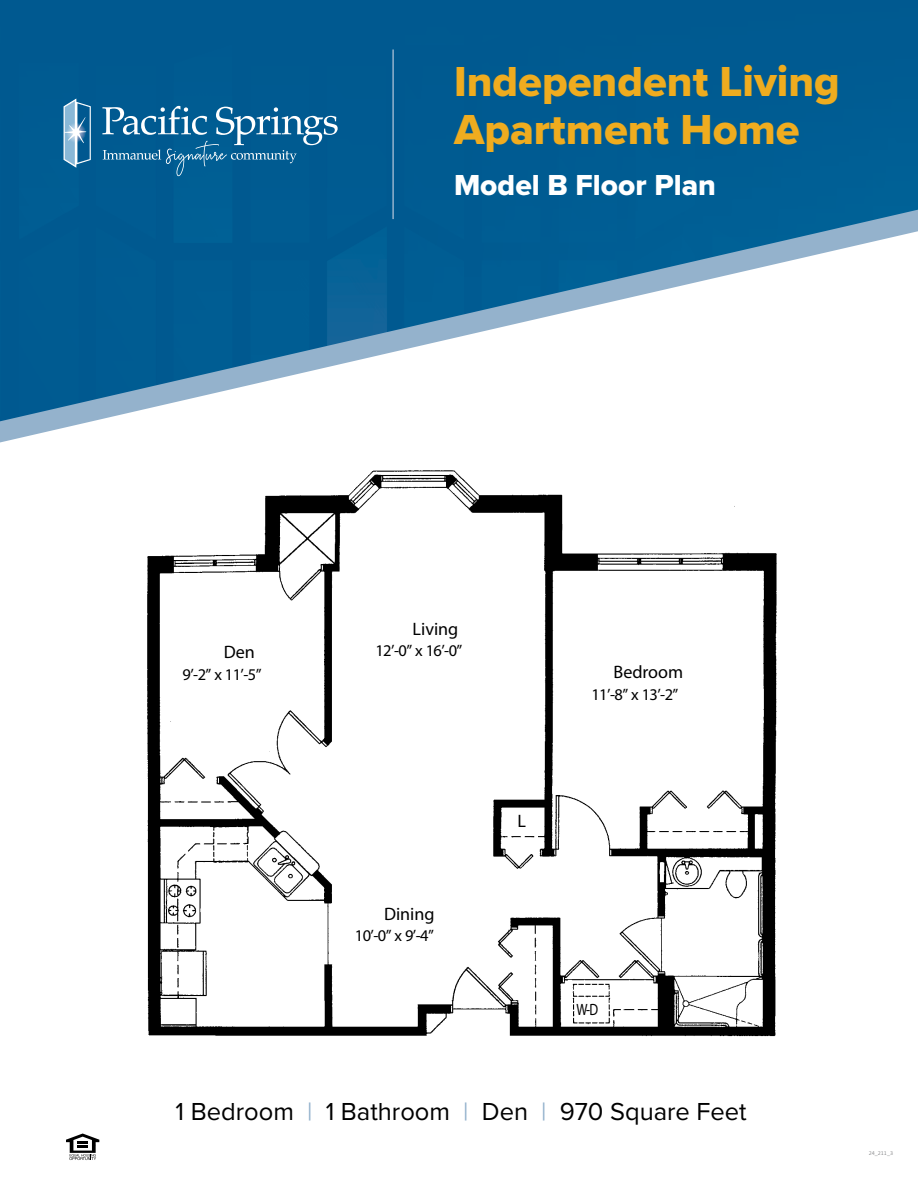
<style>
.page{position:relative;width:918px;height:1188px;background:#fff}
.page>*{position:absolute;margin:0;border:0;box-sizing:border-box;transform-origin:0 0}
.t1{font:43.5px/48px "Proxima Nova Extrabld";color:#efac1f}
.t2{font:30px "Proxima Nova Extrabld";color:#fff}
.t3{font:25.5px "Proxima Nova";color:#000}
.t4{font:18px "Myriad Pro";color:#000}
.t5{font:16.35px "Myriad Pro";letter-spacing:-.035em;color:#000}
.t6{font:16.35px "Myriad Pro";letter-spacing:-.035em;color:#000;scale:.8 1}
.t7{font:300 6px "Calibri";color:#6d6e71}
.s1{color:#94b2cc}
</style>
<div class="page">
<div style="left:0;top:0;width:918px;height:210px;background:#005a91"></div>
<svg style="left:0;top:210px;width:918px;height:232px"></svg>
<img style="left:147px;top:470px;width:630px;height:567px">
<svg style="left:66px;top:1134px;width:33px;height:26px"></svg>
<svg style="left:63px;top:98px;width:29px;height:70px;background:#6199bd"></svg>
<svg style="left:102px;top:106px;width:236px;height:70px;background:#2271a0"></svg>
<hr style="left:392px;top:50px;width:2px;height:169px;background:#94b2cc">
<h1 class="t1" style="left:454px;top:57px;width:387px">Independent Living<br>Apartment Home</h1>
<h2 class="t2" style="left:454px;top:162px;width:264px">Model B Floor Plan</h2>
<p class="t4" style="left:224px;top:641px;width:33px">Den</p>
<p class="t5" style="left:183px;top:664px;width:81px">9’-2” x 11’-5”</p>
<p class="t4" style="left:413px;top:618px;width:47px">Living</p>
<p class="t5" style="left:375px;top:641px;width:88px">12’-0” x 16’-0”</p>
<p class="t4" style="left:384px;top:903px;width:52px">Dining</p>
<p class="t5" style="left:355px;top:926px;width:81px">10’-0” x 9’-4”</p>
<p class="t4" style="left:517px;top:810px;width:10px">L</p>
<p class="t4" style="left:614px;top:661px;width:71px">Bedroom</p>
<p class="t5" style="left:591px;top:684px;width:88px">11’-8” x 13’-2”</p>
<p class="t6" style="left:576px;top:1000px;width:29px">W-D</p>
<h3 class="t3" style="left:176px;top:1092px;width:573px">1 Bedroom <span class="s1">|</span> 1 Bathroom <span class="s1">|</span> Den <span class="s1">|</span> 970 Square Feet</h3>
<p class="t7" style="left:869px;top:1149px;width:26px">24_211_3</p>
</div>
